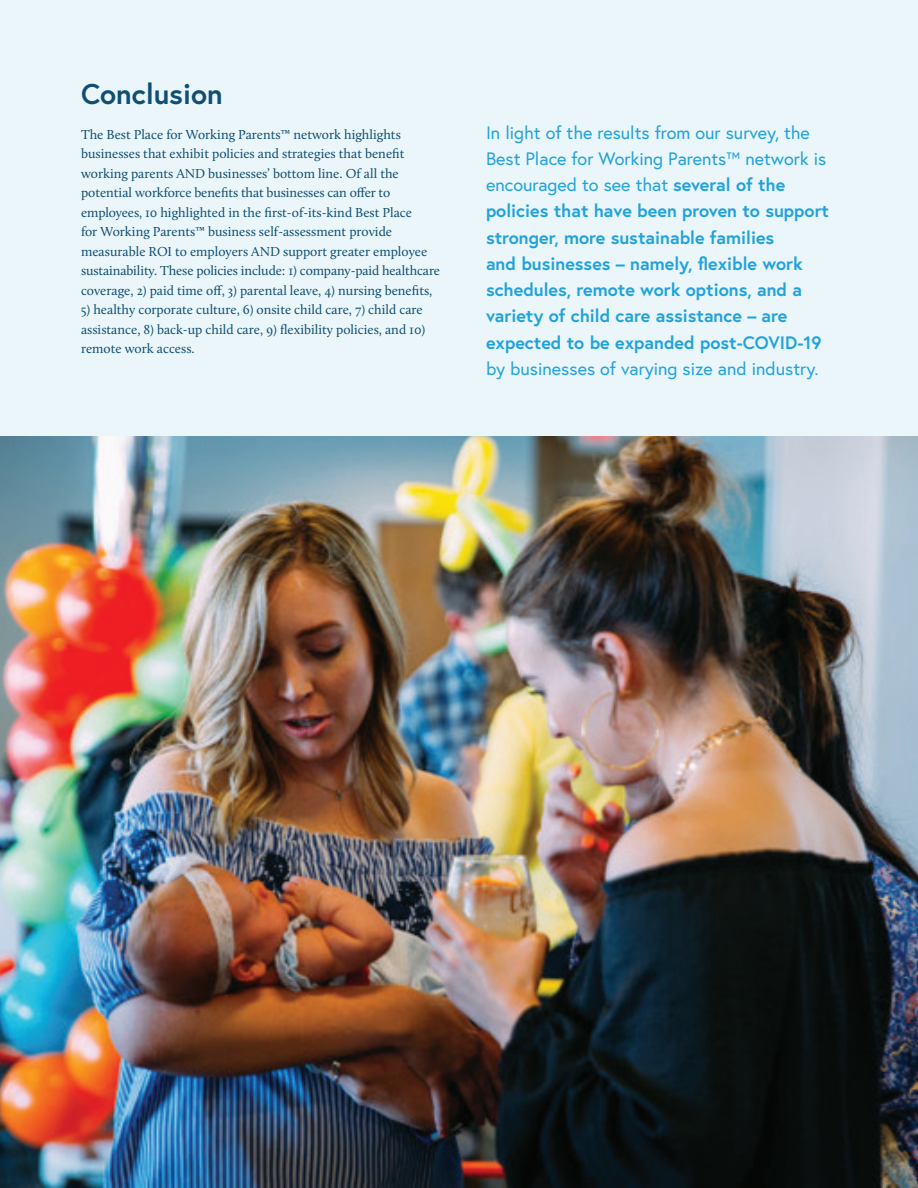
<style>
.page{position:relative;width:918px;height:1188px;background:#fff}
.page>*{position:absolute;margin:0;border:0;box-sizing:border-box;transform-origin:0 0}
.t1{font:700 28.5px "Europa";color:#104e73}
.t2{font:700 18px/26.2px "Europa";color:#22a2db}
.t3{font:18px "Europa";color:#22a2db}
.t4{font:13.5px/19.5px "Calluna";color:#104e73}
.s1{font-weight:400}
</style>
<div class="page">
<div style="left:0;top:0;width:918px;height:436px;background:#eaf6f9"></div>
<img style="left:0;top:436px;width:918px;height:752px">
<h1 class="t1" style="left:81px;top:74px;width:143px">Conclusion</h1>
<p class="t4" style="left:81px;top:124px;width:361px">The Best Place for Working Parents™ network highlights businesses that exhibit policies and strategies that benefit working parents AND businesses’ bottom line. Of all the potential workforce benefits that businesses can offer to employees, 10 highlighted in the first-of-its-kind Best Place<br>for Working Parents™ business self-assessment provide measurable ROI to employers AND support greater employee sustainability. These policies include: 1) company-paid healthcare coverage, 2) paid time off, 3) parental leave, 4) nursing benefits,</p>
<p class="t4" style="left:81px;top:300px;width:346px">5) healthy corporate culture, 6) onsite child care, 7) child care assistance, 8) back-up child care, 9) flexibility policies, and 10) remote work access.</p>
<p class="t2" style="left:486px;top:119px;width:345px"><span class="s1">In light of the results from our survey, the Best Place for Working Parents™ network is encouraged to see that</span> several of the policies that have been proven to support stronger, more sustainable families<br>and businesses – namely, flexible work schedules, remote work options, and a variety of child care assistance – are expected to be expanded post-COVID-19</p>
<h2 class="t3" style="left:486px;top:357px;width:334px">by businesses of varying size and industry.</h2>
</div>
